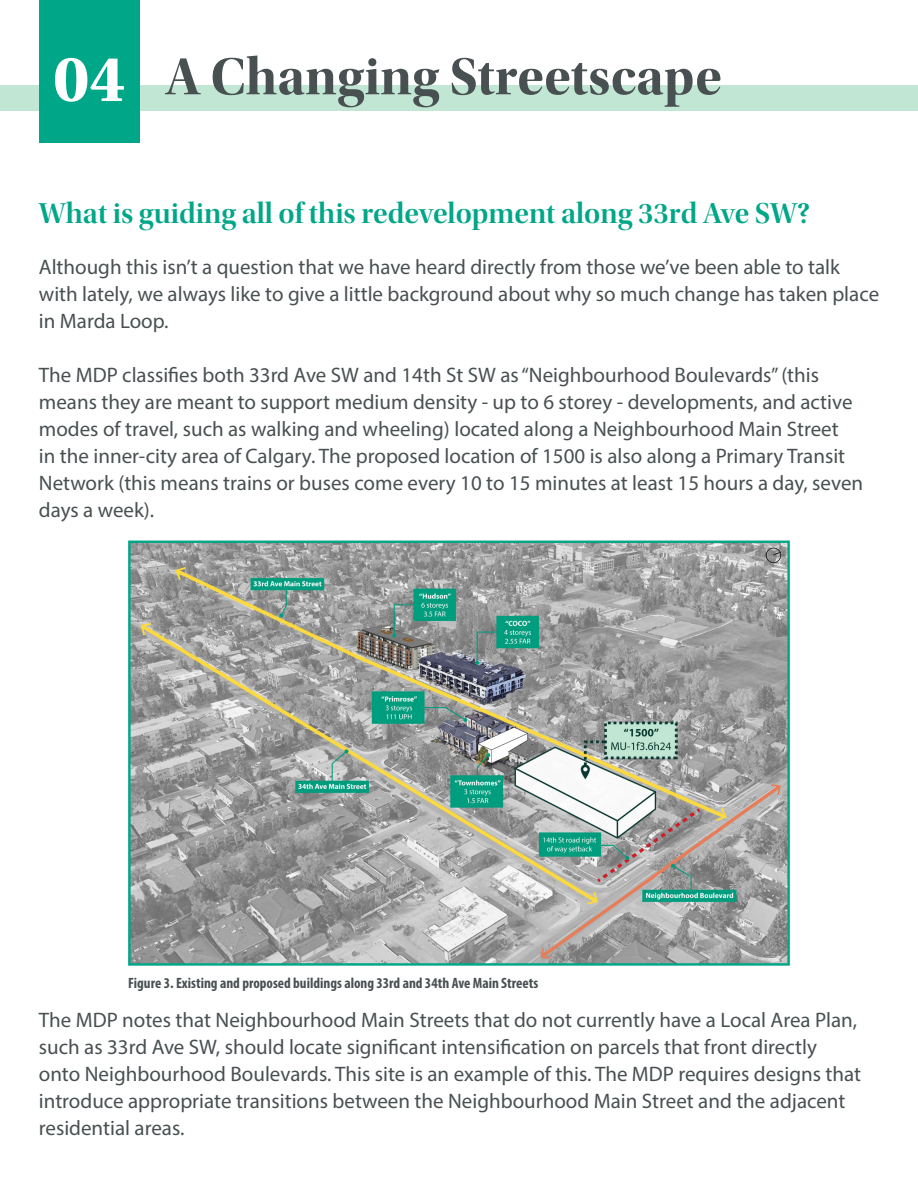
<style>
.page{position:relative;width:918px;height:1188px;background:#fff}
.page>*{position:absolute;margin:0;border:0;box-sizing:border-box;transform-origin:0 0}
.t1{font:54px "Utopia Std Bold Disp";color:#495052}
.t2{font:30px "Utopia Std Semibold Disp";color:#00a688}
.t3{font:21px/27px "Myriad Pro";color:#495052}
.t4{font:700 condensed 15px "Myriad Pro";color:#495052}
.s1{font-family:"Utopia Std";font-weight:700;font-size:67.5px;color:#fff}
</style>
<div class="page">
<div style="left:0;top:85px;width:918px;height:26px;background:#c1e6d4"></div>
<div style="left:39px;top:0;width:100px;height:143px;background:#00a688"></div>
<img style="left:131px;top:544px;width:656px;height:419px">
<div style="left:128px;top:541px;width:662px;height:425px;border:2px solid #00a688"></div>
<h1 class="t1" style="left:53px;top:46px;width:670px"><span class="s1">04</span> A Changing Streetscape</h1>
<h2 class="t2" style="left:39px;top:197px;width:773px">What is guiding all of this redevelopment along 33rd Ave SW?</h2>
<p class="t3" style="left:39px;top:253px;width:842px">Although this isn’t a question that we have heard directly from those we’ve been able to talk with lately, we always like to give a little background about why so much change has taken place in Marda Loop.</p>
<p class="t3" style="left:39px;top:361px;width:826px">The MDP classifies both 33rd Ave SW and 14th St SW as “Neighbourhood Boulevards” (this means they are meant to support medium density - up to 6 storey - developments, and active modes of travel, such as walking and wheeling) located along a Neighbourhood Main Street<br>in the inner-city area of Calgary. The proposed location of 1500 is also along a Primary Transit Network (this means trains or buses come every 10 to 15 minutes at least 15 hours a day, seven days a week).</p>
<p class="t4" style="left:128px;top:974px;width:412px">Figure 3. Existing and proposed buildings along 33rd and 34th Ave Main Streets</p>
<p class="t3" style="left:39px;top:1006px;width:824px">The MDP notes that Neighbourhood Main Streets that do not currently have a Local Area Plan, such as 33rd Ave SW, should locate significant intensification on parcels that front directly onto Neighbourhood Boulevards. This site is an example of this. The MDP requires designs that introduce appropriate transitions between the Neighbourhood Main Street and the adjacent residential areas.</p>
</div>
